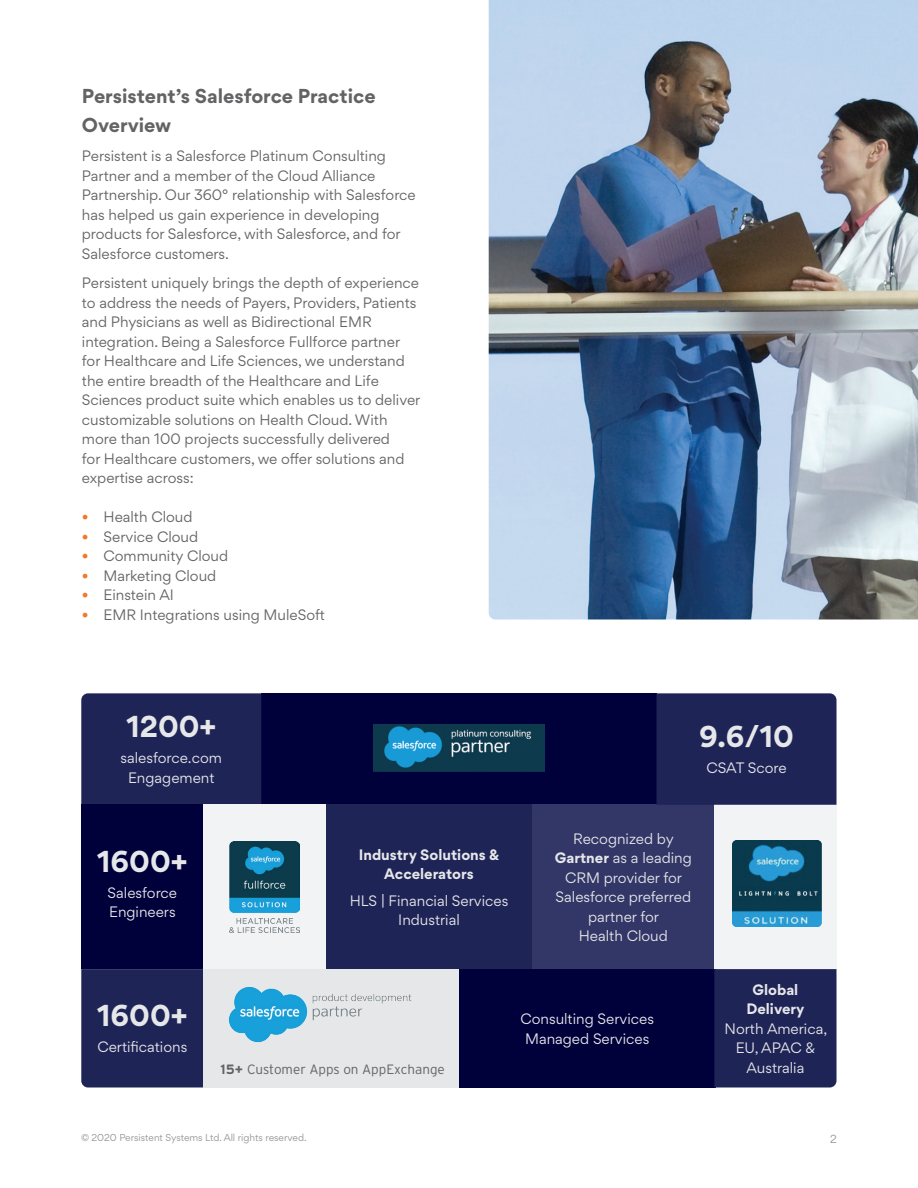
<style>
.page{position:relative;width:918px;height:1188px;background:#fff}
.page>*{position:absolute;margin:0;border:0;box-sizing:border-box;transform-origin:0 0}
.t1{font:700 27px "Gordita";color:#e6e7e9}
.Body_Copy{font:700 18px/29.2px "Gordita";color:#636366}
.Body_Copy-2{font:13.5px/19.5px "Gordita";color:#636366}
.t2{font:13.5px/19.5px "Gordita";color:#e6e7e9;text-align:center}
.t3{font:700 13.5px/19.5px "Gordita";color:#e6e7e9;text-align:center}
.t4{font:300 13.5px "Interstate";color:#636366}
.t5{font:10.5px "Gordita";color:#939598}
.t6{font:9px "Gordita";color:#939598}
.s1{color:#f47728}
.s2{font-weight:700}
</style>
<div class="page">
<img style="left:489px;top:0;width:429px;height:620px">
<div style="left:261px;top:693px;width:396px;height:112px;background:#00003b"></div>
<div style="left:81px;top:693px;width:180px;height:112px;background:#1f2457"></div>
<div style="left:81px;top:805px;width:122px;height:164px;background:#00003b"></div>
<div style="left:81px;top:969px;width:122px;height:119px;background:#1f2457"></div>
<div style="left:204px;top:969px;width:255px;height:119px;background:#e6e7e9"></div>
<div style="left:459px;top:969px;width:256px;height:119px;background:#00003b"></div>
<div style="left:203px;top:805px;width:123px;height:164px;background:#f2f3f4"></div>
<div style="left:326px;top:805px;width:206px;height:164px;background:#1f2457"></div>
<div style="left:532px;top:805px;width:182px;height:164px;background:#333767"></div>
<div style="left:714px;top:805px;width:123px;height:164px;background:#f2f3f4"></div>
<div style="left:714px;top:969px;width:123px;height:119px;background:#1f2457"></div>
<div style="left:657px;top:693px;width:180px;height:112px;background:#1f2457"></div>
<img style="left:374px;top:724px;width:170px;height:47px">
<img style="left:229px;top:842px;width:71px;height:90px">
<img style="left:733px;top:841px;width:88px;height:86px">
<img style="left:229px;top:987px;width:183px;height:56px">
<p class="Body_Copy" style="left:82px;top:81px;width:295px">Persistent’s Salesforce Practice<br>Overview</p>
<p class="Body_Copy-2" style="left:82px;top:146px;width:335px">Persistent is a Salesforce Platinum Consulting Partner and a member of the Cloud Alliance Partnership. Our 360° relationship with Salesforce has helped us gain experience in developing products for Salesforce, with Salesforce, and for Salesforce customers.</p>
<p class="Body_Copy-2" style="left:82px;top:273px;width:340px">Persistent uniquely brings the depth of experience to address the needs of Payers, Providers, Patients and Physicians as well as Bidirectional EMR integration. Being a Salesforce Fullforce partner for Healthcare and Life Sciences, we understand the entire breadth of the Healthcare and Life Sciences product suite which enables us to deliver customizable solutions on Health Cloud. With more than 100 projects successfully delivered<br>for Healthcare customers, we offer solutions and expertise across:</p>
<p class="Body_Copy-2" style="left:82px;top:507px;width:112px"><span class="s1">•</span> Health Cloud</p>
<p class="Body_Copy-2" style="left:82px;top:526px;width:118px"><span class="s1">•</span> Service Cloud</p>
<p class="Body_Copy-2" style="left:82px;top:546px;width:148px"><span class="s1">•</span> Community Cloud</p>
<p class="Body_Copy-2" style="left:82px;top:565px;width:136px"><span class="s1">•</span> Marketing Cloud</p>
<p class="Body_Copy-2" style="left:82px;top:585px;width:94px"><span class="s1">•</span> Einstein AI</p>
<p class="Body_Copy-2" style="left:82px;top:604px;width:245px"><span class="s1">•</span> EMR Integrations using MuleSoft</p>
<p class="t1" style="left:126px;top:705px;width:91px">1200+</p>
<p class="t2" style="left:121px;top:748px;width:103px">salesforce.com</p>
<p class="t2" style="left:128px;top:768px;width:88px">Engagement</p>
<p class="t1" style="left:699px;top:715px;width:96px">9.6/10</p>
<p class="t2" style="left:706px;top:758px;width:82px">CSAT Score</p>
<p class="t1" style="left:97px;top:840px;width:92px">1600+</p>
<p class="t2" style="left:108px;top:883px;width:71px;text-align:left">Salesforce<br>Engineers</p>
<p class="t1" style="left:97px;top:994px;width:92px">1600+</p>
<p class="t2" style="left:97px;top:1037px;width:91px">Certifications</p>
<p class="t3" style="left:359px;top:845px;width:142px">Industry Solutions &amp;<br>Accelerators</p>
<p class="t2" style="left:350px;top:890px;width:160px">HLS | Financial Services<br>Industrial</p>
<p class="t2" style="left:555px;top:829px;width:138px">Recognized by<br><span class="s2">Gartner</span> as a leading<br>CRM provider for<br>Salesforce preferred partner for<br>Health Cloud</p>
<p class="t4" style="left:221px;top:1062px;width:226px"><span class="s2">15+</span> Customer Apps on AppExchange</p>
<p class="t2" style="left:520px;top:1009px;width:135px">Consulting Services</p>
<p class="t2" style="left:525px;top:1028px;width:126px">Managed Services</p>
<p class="t3" style="left:753px;top:980px;width:47px">Global</p>
<p class="t3" style="left:746px;top:999px;width:60px">Delivery</p>
<p class="t2" style="left:725px;top:1019px;width:104px">North America,<br>EU, APAC &amp;<br>Australia</p>
<p class="t6" style="left:81px;top:1131px;width:227px">© 2020 Persistent Systems Ltd. All rights reserved.</p>
<p class="t5" style="left:830px;top:1131px;width:8px">2</p>
</div>
